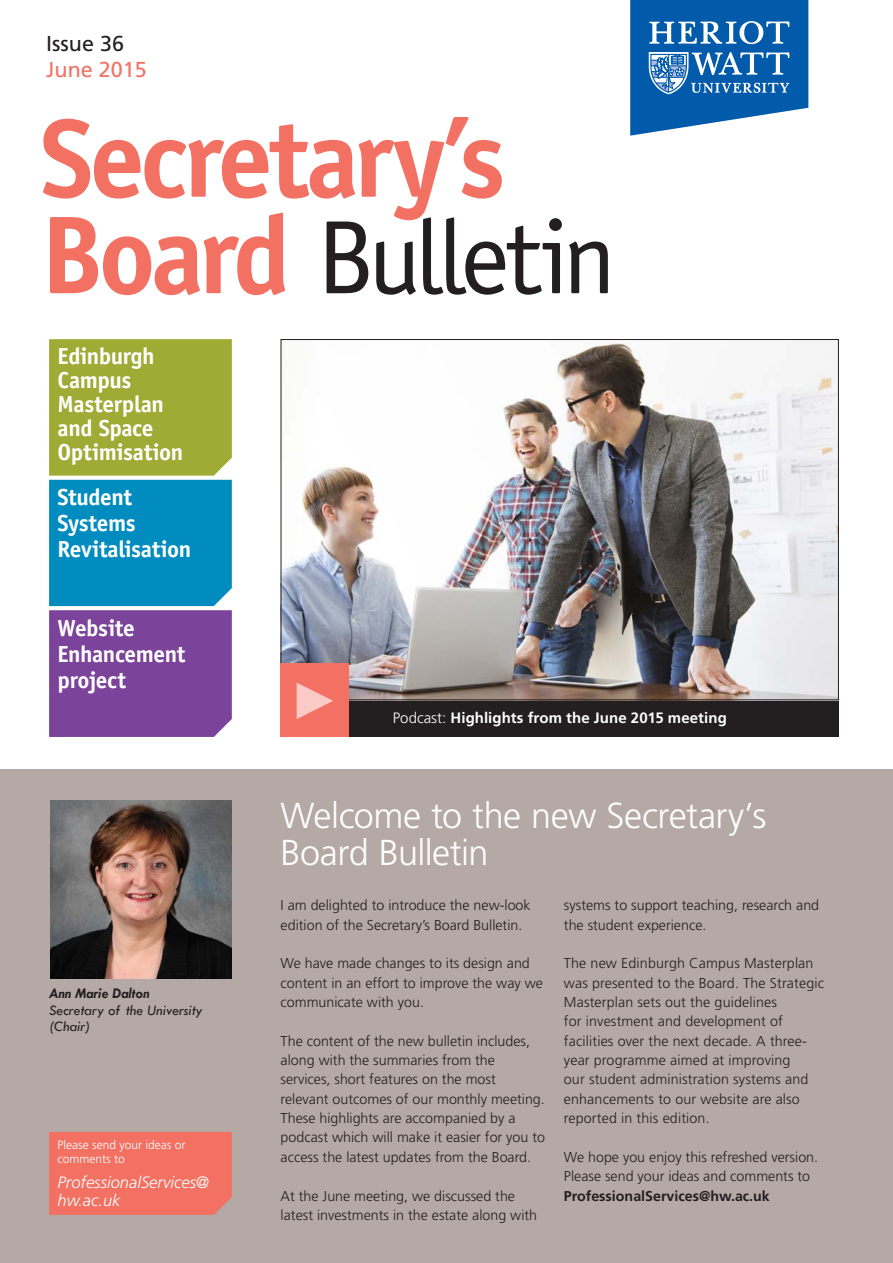
<style>
.page{position:relative;width:893px;height:1263px;background:#fff}
.page>*{position:absolute;margin:0;border:0;box-sizing:border-box;transform-origin:0 0}
.t1{font:700 111.15px "Officina Sans Std";letter-spacing:-.04em;color:#f27163}
.t2{font:104.7px "Officina Sans Std";letter-spacing:-.045em;color:#231f20}
.t3{font:300 36px/37.2px "Frutiger LT Std";letter-spacing:-.015em;color:#fff}
.t4{font:700 23.25px/23.9px "Officina Sans Std";letter-spacing:-.02em;color:#fff}
.t5{font:21.6px "Frutiger LT Std";color:#f27163}
.t6{font:21.6px "Frutiger LT Std";color:#231f20}
.t7{font:italic 300 16.5px/18.8px "Frutiger LT Std";color:#fff}
.t8{font:700 15px "Frutiger LT Std";letter-spacing:.005em;color:#fff}
.t9{font:italic 15px/16.4px "Tw Cen";color:#231f20}
.t10{font:italic 700 15px "Tw Cen";color:#231f20}
.t11{font:300 14.25px/19.4px "Frutiger LT Std";color:#231f20}
.t12{font:700 14.25px "Frutiger LT Std";color:#231f20}
.t13{font:300 12px/13.5px "Frutiger LT Std";color:#fff}
.s1{font-weight:700;font-size:111.15px;color:#f27163}
.s2{font-weight:300}
</style>
<div class="page">
<div style="left:0;top:770px;width:893px;height:493px;background:#b5a9a5"></div>
<svg style="left:630px;top:0;width:179px;height:136px"></svg>
<img style="left:51px;top:800px;width:181px;height:178px">
<div style="left:349px;top:700px;width:490px;height:37px;background:#231f20"></div>
<svg style="left:49px;top:339px;width:183px;height:398px;background:#648285"></svg>
<div style="left:49px;top:1132px;width:183px;height:83px;background:#f27163"></div>
<img style="left:283px;top:341px;width:554px;height:357px">
<div style="left:281px;top:663px;width:68px;height:74px;background:#f27163"></div>
<svg style="left:297px;top:683px;width:36px;height:36px"></svg>
<h3 class="t6" style="left:46px;top:31px;width:79px">Issue 36</h3>
<h3 class="t5" style="left:46px;top:56px;width:102px">June 2015</h3>
<h1 class="t1" style="left:40px;top:90px;width:467px">Secretary’s</h1>
<h2 class="t2" style="left:40px;top:197px;width:578px"><span class="s1">Board</span> Bulletin</h2>
<h3 class="t4" style="left:58px;top:344px;width:127px">Edinburgh<br>Campus<br>Masterplan and Space<br>Optimisation</h3>
<h3 class="t4" style="left:58px;top:484px;width:135px;line-height:26.1px">Student<br>Systems<br>Revitalisation</h3>
<h3 class="t4" style="left:58px;top:614px;width:129px;line-height:26.1px">Website<br>Enhancement project</h3>
<p class="t10" style="left:49px;top:984px;width:102px">Ann Marie Dalton</p>
<p class="t9" style="left:49px;top:1001px;width:155px">Secretary of the University (Chair)</p>
<p class="t13" style="left:58px;top:1139px;width:130px">Please send your ideas or comments to</p>
<p class="t7" style="left:58px;top:1173px;width:153px">ProfessionalServices@ hw.ac.uk</p>
<p class="t8" style="left:393px;top:709px;width:336px"><span class="s2">Podcast:</span> Highlights from the June 2015 meeting</p>
<h3 class="t3" style="left:281px;top:797px;width:487px">Welcome to the new Secretary’s<br>Board Bulletin</h3>
<p class="t11" style="left:281px;top:896px;width:251px">I am delighted to introduce the new-look edition of the Secretary’s Board Bulletin.</p>
<p class="t11" style="left:281px;top:954px;width:264px">We have made changes to its design and content in an effort to improve the way we communicate with you.</p>
<p class="t11" style="left:281px;top:1031px;width:266px">The content of the new bulletin includes, along with the summaries from the services, short features on the most relevant outcomes of our monthly meeting.<br>These highlights are accompanied by a podcast which will make it easier for you to access the latest updates from the Board.</p>
<p class="t11" style="left:281px;top:1186px;width:258px">At the June meeting, we discussed the latest investments in the estate along with</p>
<p class="t11" style="left:564px;top:896px;width:257px">systems to support teaching, research and the student experience.</p>
<p class="t11" style="left:564px;top:954px;width:262px">The new Edinburgh Campus Masterplan was presented to the Board. The Strategic Masterplan sets out the guidelines<br>for investment and development of facilities over the next decade. A three&shy;year programme aimed at improving<br>our student administration systems and enhancements to our website are also reported in this edition.</p>
<p class="t11" style="left:564px;top:1147px;width:256px">We hope you enjoy this refreshed version.<br>Please send your ideas and comments to</p>
<p class="t12" style="left:564px;top:1187px;width:207px">ProfessionalServices@hw.ac.uk</p>
</div>
